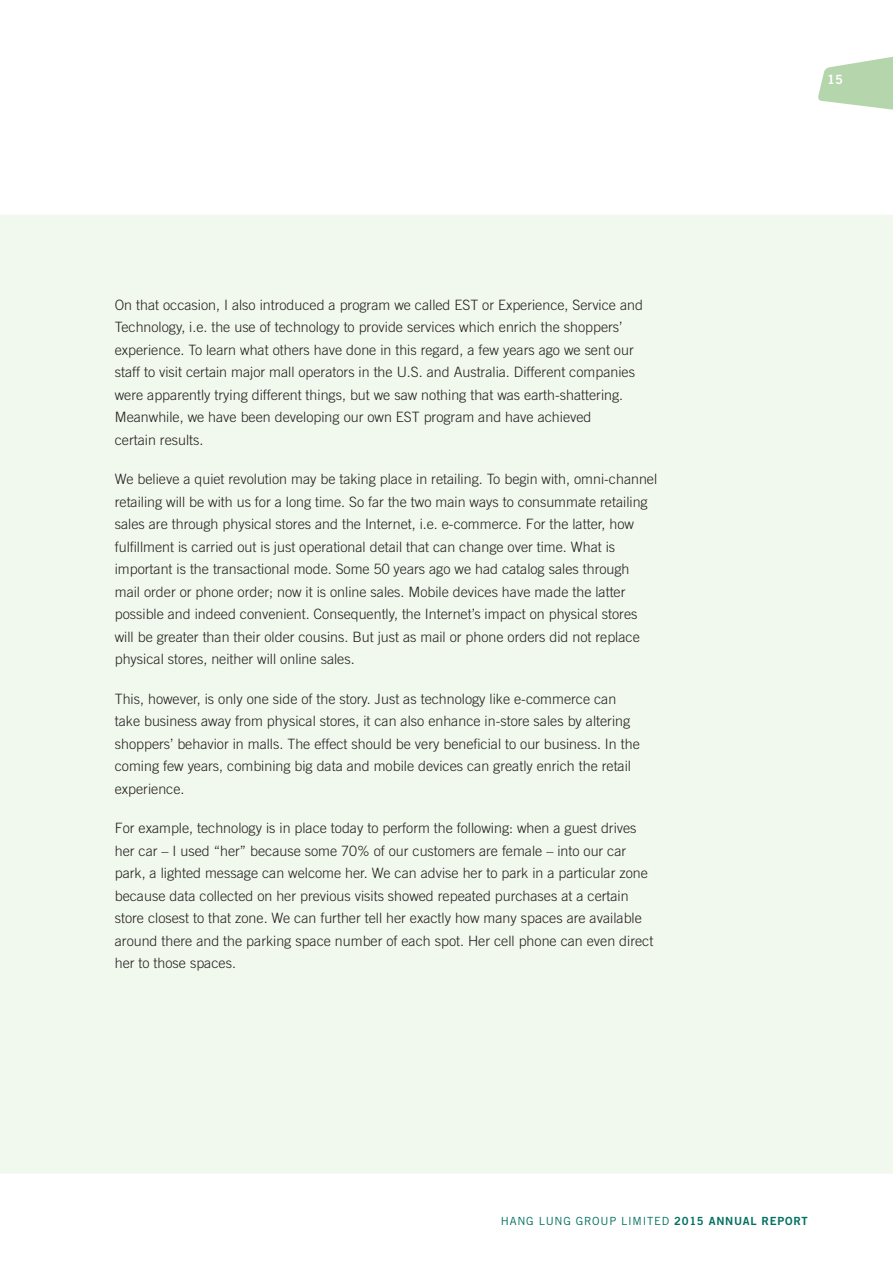
<style>
.page{position:relative;width:893px;height:1263px;background:#fff}
.page>*{position:absolute;margin:0;border:0;box-sizing:border-box;transform-origin:0 0}
.t1{font:300 14.25px/22.5px "Trade Gothic LT Std";color:#231f20}
.t2{font:12.75px "Trade Gothic LT Std Bd 2";color:#fff}
.t3{font:11.25px "Trade Gothic LT Std";letter-spacing:.065em;color:#007161}
.s1{font-family:"Trade Gothic LT Std Bd 2"}
</style>
<div class="page">
<div style="left:0;top:215px;width:893px;height:959px;background:#f1f8ed"></div>
<svg style="left:818px;top:56px;width:75px;height:54px"></svg>
<p class="t1" style="left:115px;top:293px;width:530px">On that occasion, I also introduced a program we called EST or Experience, Service and Technology, i.e. the use of technology to provide services which enrich the shoppers’ experience. To learn what others have done in this regard, a few years ago we sent our staff to visit certain major mall operators in the U.S. and Australia. Different companies were apparently trying different things, but we saw nothing that was earth-shattering.<br>Meanwhile, we have been developing our own EST program and have achieved<br>certain results.</p>
<p class="t1" style="left:115px;top:467px;width:544px">We believe a quiet revolution may be taking place in retailing. To begin with, omni-channel retailing will be with us for a long time. So far the two main ways to consummate retailing sales are through physical stores and the Internet, i.e. e-commerce. For the latter, how fulfillment is carried out is just operational detail that can change over time. What is important is the transactional mode. Some 50 years ago we had catalog sales through mail order or phone order; now it is online sales. Mobile devices have made the latter possible and indeed convenient. Consequently, the Internet’s impact on physical stores will be greater than their older cousins. But just as mail or phone orders did not replace physical stores, neither will online sales.</p>
<p class="t1" style="left:115px;top:687px;width:526px">This, however, is only one side of the story. Just as technology like e-commerce can take business away from physical stores, it can also enhance in-store sales by altering shoppers’ behavior in malls. The effect should be very beneficial to our business. In the coming few years, combining big data and mobile devices can greatly enrich the retail experience.</p>
<p class="t1" style="left:115px;top:816px;width:540px">For example, technology is in place today to perform the following: when a guest drives her car – I used “her” because some 70% of our customers are female – into our car park, a lighted message can welcome her. We can advise her to park in a particular zone because data collected on her previous visits showed repeated purchases at a certain store closest to that zone. We can further tell her exactly how many spaces are available around there and the parking space number of each spot. Her cell phone can even direct her to those spaces.</p>
<p class="t2" style="left:827px;top:72px;width:17px">15</p>
<p class="t3" style="left:501px;top:1214px;width:308px">HANG LUNG GROUP LIMITED <span class="s1">2015 ANNUAL REPORT</span></p>
</div>
